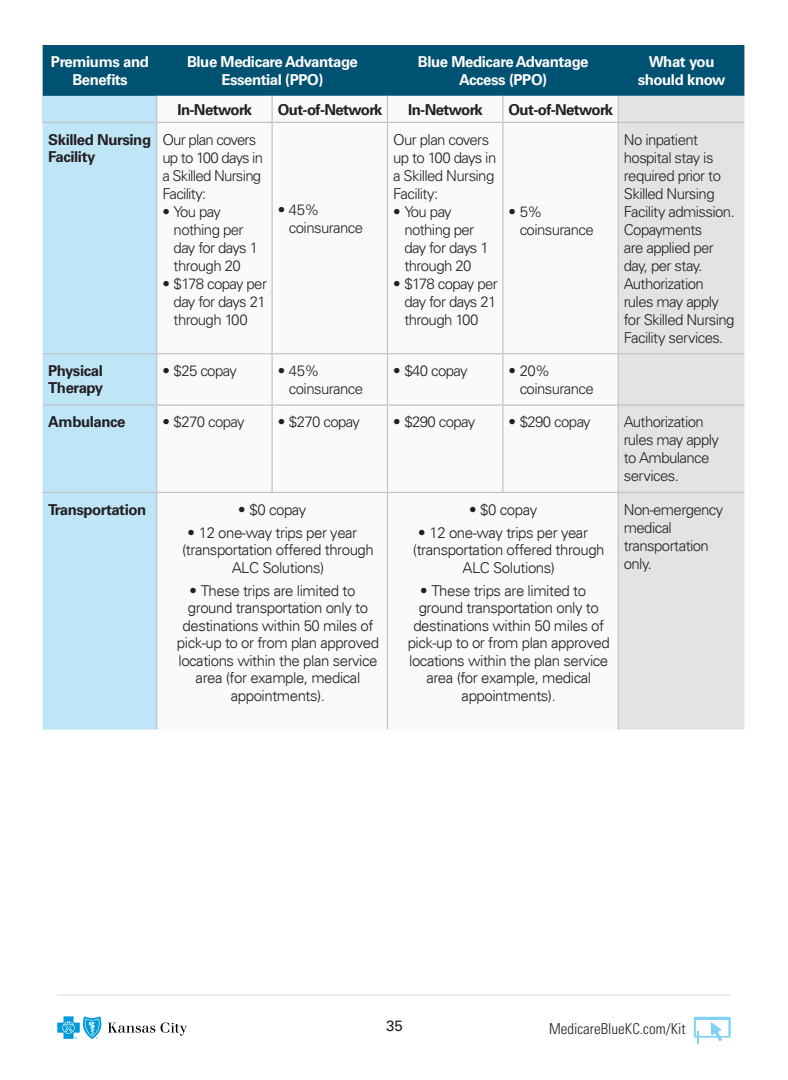
<style>
.page{position:relative;width:788px;height:1080px;background:#fff}
.page>*{position:absolute;margin:0;border:0;box-sizing:border-box;transform-origin:0 0}
.SOB_Table_Body{font:300 15px/18px "Univers LT Std";letter-spacing:-.04em;color:#231f20}
.t1{font:300 15px "Univers";letter-spacing:-.03em;color:#231f20}
.SOB_Table_Bold{font:700 15px/17.5px "Univers LT Std";letter-spacing:-.03em;color:#fff;text-align:center}
.SOB_Table_Bold-2{font:700 15px/17.5px "Univers LT Std";letter-spacing:-.03em;color:#231f20}
.SOB_Table_Body-2{font:700 15px "Univers LT Std";letter-spacing:-.04em;color:#231f20}
.t2{font:300 condensed 15px "Univers LT Std";color:#231f20}
.t3{font:15px "Univers LT Std";color:#231f20}
</style>
<div class="page">
<svg style="left:693px;top:1017px;width:37px;height:27px"></svg>
<svg style="left:57px;top:1016px;width:130px;height:23px"></svg>
<hr style="left:57px;top:994px;width:673px;height:2px;background:#e2e4e2">
<div style="left:43px;top:45px;width:701px;height:51px;background:#005273"></div>
<div style="left:43px;top:96px;width:114px;height:26px;background:#bee6f7"></div>
<svg style="left:157px;top:96px;width:460px;height:634px"></svg>
<div style="left:618px;top:96px;width:126px;height:634px;background:#e2e4e2"></div>
<div style="left:43px;top:123px;width:113px;height:607px;background:#bee6f7"></div>
<svg style="left:156px;top:96px;width:1px;height:26px"></svg>
<hr style="left:271px;top:96px;width:2px;height:26px;background:#bfc4c8">
<svg style="left:387px;top:96px;width:1px;height:26px"></svg>
<svg style="left:502px;top:96px;width:1px;height:26px"></svg>
<svg style="left:617px;top:96px;width:1px;height:26px"></svg>
<hr style="left:43px;top:122px;width:114px;height:1px;background:#bfc4c8">
<hr style="left:157px;top:122px;width:115px;height:1px;background:#bfc4c8">
<hr style="left:156px;top:123px;width:1px;height:230px;background:#bfc4c8">
<hr style="left:272px;top:122px;width:115px;height:1px;background:#bfc4c8">
<hr style="left:271px;top:123px;width:2px;height:230px;background:#bfc4c8">
<hr style="left:387px;top:122px;width:116px;height:1px;background:#bfc4c8">
<hr style="left:387px;top:123px;width:1px;height:230px;background:#bfc4c8">
<hr style="left:503px;top:122px;width:115px;height:1px;background:#bfc4c8">
<hr style="left:502px;top:123px;width:1px;height:230px;background:#bfc4c8">
<hr style="left:618px;top:122px;width:126px;height:1px;background:#bfc4c8">
<hr style="left:617px;top:123px;width:1px;height:230px;background:#bfc4c8">
<hr style="left:43px;top:353px;width:114px;height:1px;background:#bfc4c8">
<hr style="left:157px;top:353px;width:115px;height:1px;background:#bfc4c8">
<hr style="left:156px;top:354px;width:1px;height:50px;background:#bfc4c8">
<hr style="left:272px;top:353px;width:115px;height:1px;background:#bfc4c8">
<hr style="left:271px;top:354px;width:2px;height:50px;background:#bfc4c8">
<hr style="left:387px;top:353px;width:116px;height:1px;background:#bfc4c8">
<hr style="left:387px;top:354px;width:1px;height:50px;background:#bfc4c8">
<hr style="left:503px;top:353px;width:115px;height:1px;background:#bfc4c8">
<hr style="left:502px;top:354px;width:1px;height:50px;background:#bfc4c8">
<hr style="left:618px;top:353px;width:126px;height:1px;background:#bfc4c8">
<hr style="left:617px;top:354px;width:1px;height:50px;background:#bfc4c8">
<hr style="left:43px;top:404px;width:114px;height:2px;background:#bfc4c8">
<hr style="left:157px;top:404px;width:115px;height:2px;background:#bfc4c8">
<hr style="left:156px;top:406px;width:1px;height:86px;background:#bfc4c8">
<hr style="left:272px;top:404px;width:115px;height:2px;background:#bfc4c8">
<hr style="left:271px;top:406px;width:2px;height:86px;background:#bfc4c8">
<hr style="left:387px;top:404px;width:116px;height:2px;background:#bfc4c8">
<hr style="left:387px;top:406px;width:1px;height:86px;background:#bfc4c8">
<hr style="left:503px;top:404px;width:115px;height:2px;background:#bfc4c8">
<hr style="left:502px;top:406px;width:1px;height:86px;background:#bfc4c8">
<hr style="left:618px;top:404px;width:126px;height:2px;background:#bfc4c8">
<hr style="left:617px;top:406px;width:1px;height:86px;background:#bfc4c8">
<hr style="left:43px;top:492px;width:114px;height:1px;background:#bfc4c8">
<hr style="left:157px;top:492px;width:115px;height:1px;background:#bfc4c8">
<hr style="left:156px;top:493px;width:1px;height:237px;background:#bfc4c8">
<hr style="left:272px;top:492px;width:115px;height:1px;background:#bfc4c8">
<hr style="left:387px;top:492px;width:116px;height:1px;background:#bfc4c8">
<hr style="left:387px;top:493px;width:1px;height:237px;background:#bfc4c8">
<hr style="left:503px;top:492px;width:115px;height:1px;background:#bfc4c8">
<hr style="left:618px;top:492px;width:126px;height:1px;background:#bfc4c8">
<hr style="left:617px;top:493px;width:1px;height:237px;background:#bfc4c8">
<p class="SOB_Table_Bold" style="left:51px;top:53px;width:99px">Premiums and<br>Benefits</p>
<p class="SOB_Table_Bold" style="left:187px;top:53px;width:172px">Blue Medicare Advantage<br>Essential (PPO)</p>
<p class="SOB_Table_Bold" style="left:418px;top:53px;width:172px">Blue Medicare Advantage<br>Access (PPO)</p>
<p class="SOB_Table_Bold" style="left:637px;top:53px;width:89px">What you should know</p>
<p class="SOB_Table_Body-2" style="left:177px;top:100px;width:76px">In-Network</p>
<p class="SOB_Table_Body-2" style="left:278px;top:100px;width:106px">Out-of-Network</p>
<p class="SOB_Table_Body-2" style="left:408px;top:100px;width:76px">In-Network</p>
<p class="SOB_Table_Body-2" style="left:508px;top:100px;width:106px">Out-of-Network</p>
<p class="SOB_Table_Bold-2" style="left:48px;top:131px;width:104px">Skilled Nursing<br>Facility</p>
<p class="SOB_Table_Body" style="left:162px;top:130px;width:102px">Our plan covers up to 100 days in a Skilled Nursing<br>Facility:</p>
<p class="SOB_Table_Body" style="left:174px;top:202px;width:86px;text-indent:-11px">• You pay nothing per day for days 1 through 20</p>
<p class="SOB_Table_Body" style="left:174px;top:274px;width:95px;text-align:justify;text-indent:-11px">• $178 copay per day for days 21 through 100</p>
<p class="SOB_Table_Body" style="left:393px;top:130px;width:105px">Our plan covers up to 100 days in a Skilled Nursing<br>Facility:</p>
<p class="SOB_Table_Body" style="left:404px;top:202px;width:86px;text-indent:-11px">• You pay nothing per day for days 1 through 20</p>
<p class="SOB_Table_Body" style="left:404px;top:274px;width:95px;text-align:justify;text-indent:-11px">• $178 copay per day for days 21 through 100</p>
<p class="SOB_Table_Body" style="left:623px;top:130px;width:112px">No inpatient hospital stay is required prior to<br>Skilled Nursing<br>Facility admission.<br>Copayments<br>are applied per day, per stay.<br>Authorization rules may apply for Skilled Nursing<br>Facility services.</p>
<p class="SOB_Table_Body" style="left:289px;top:201px;width:76px;text-indent:-11px">• 45% coinsurance</p>
<p class="SOB_Table_Body" style="left:519px;top:202px;width:76px;text-indent:-11px">• 5% coinsurance</p>
<p class="SOB_Table_Bold-2" style="left:48px;top:362px;width:57px">Physical<br>Therapy</p>
<p class="SOB_Table_Body" style="left:162px;top:362px;width:76px">• $25 copay</p>
<p class="SOB_Table_Body" style="left:289px;top:362px;width:76px;text-indent:-11px">• 45% coinsurance</p>
<p class="SOB_Table_Body" style="left:393px;top:362px;width:76px">• $40 copay</p>
<p class="SOB_Table_Body" style="left:519px;top:362px;width:76px;text-indent:-11px">• 20% coinsurance</p>
<p class="SOB_Table_Bold-2" style="left:48px;top:413px;width:79px">Ambulance</p>
<p class="SOB_Table_Body" style="left:162px;top:413px;width:84px">• $270 copay</p>
<p class="SOB_Table_Body" style="left:278px;top:413px;width:84px">• $270 copay</p>
<p class="SOB_Table_Body" style="left:393px;top:413px;width:84px">• $290 copay</p>
<p class="SOB_Table_Body" style="left:508px;top:413px;width:84px">• $290 copay</p>
<p class="SOB_Table_Body" style="left:623px;top:413px;width:97px">Authorization rules may apply to Ambulance services.</p>
<p class="SOB_Table_Bold-2" style="left:48px;top:501px;width:99px">Transportation</p>
<p class="t1" style="left:238px;top:500px;width:70px">• $0 copay</p>
<p class="t1" style="left:187px;top:523px;width:171px">• 12 one-way trips per year</p>
<p class="t1" style="left:182px;top:541px;width:193px">(transportation offered through</p>
<p class="t1" style="left:232px;top:558px;width:94px">ALC Solutions)</p>
<p class="t1" style="left:189px;top:581px;width:167px">• These trips are limited to</p>
<p class="t1" style="left:188px;top:599px;width:181px">ground transportation only to</p>
<p class="t1" style="left:182px;top:616px;width:192px">destinations within 50 miles of</p>
<p class="t1" style="left:177px;top:634px;width:203px">pick-up to or from plan approved</p>
<p class="t1" style="left:178px;top:652px;width:200px">locations within the plan service</p>
<p class="t1" style="left:196px;top:669px;width:166px">area (for example, medical</p>
<p class="t1" style="left:231px;top:687px;width:96px">appointments).</p>
<p class="t1" style="left:469px;top:500px;width:70px">• $0 copay</p>
<p class="t1" style="left:418px;top:523px;width:171px">• 12 one-way trips per year</p>
<p class="t1" style="left:413px;top:541px;width:193px">(transportation offered through</p>
<p class="t1" style="left:462px;top:558px;width:94px">ALC Solutions)</p>
<p class="t1" style="left:420px;top:581px;width:167px">• These trips are limited to</p>
<p class="t1" style="left:418px;top:599px;width:181px">ground transportation only to</p>
<p class="t1" style="left:413px;top:616px;width:192px">destinations within 50 miles of</p>
<p class="t1" style="left:407px;top:634px;width:203px">pick-up to or from plan approved</p>
<p class="t1" style="left:409px;top:652px;width:200px">locations within the plan service</p>
<p class="t1" style="left:426px;top:669px;width:166px">area (for example, medical</p>
<p class="t1" style="left:461px;top:687px;width:96px">appointments).</p>
<p class="SOB_Table_Body" style="left:623px;top:500px;width:101px">Non-emergency medical transportation only.</p>
<p class="t3" style="left:386px;top:1017px;width:18px">35</p>
<p class="t2" style="left:549px;top:1020px;width:138px">MedicareBlueKC.com/Kit</p>
</div>
